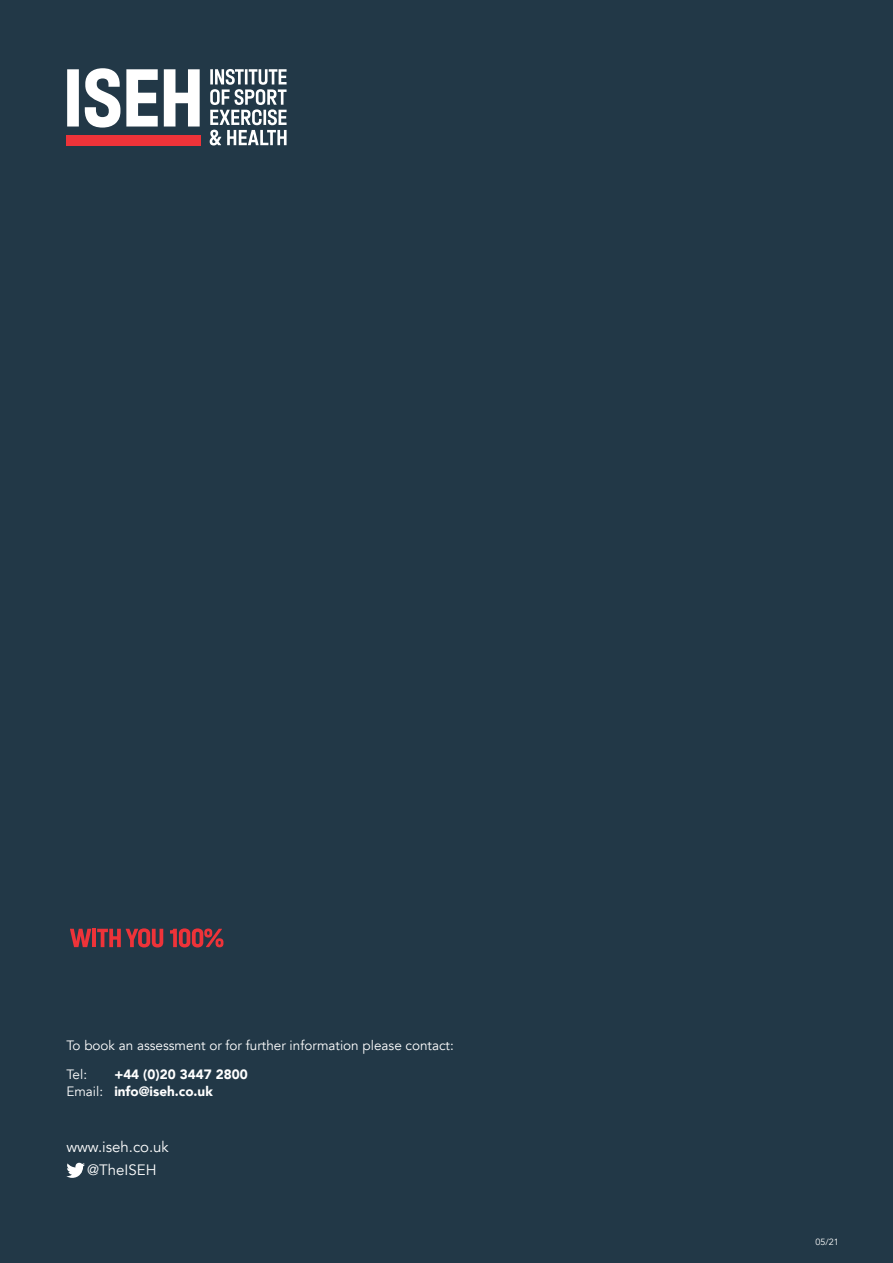
<style>
.page{position:relative;width:893px;height:1263px;background:#223847}
.page>*{position:absolute;margin:0;border:0;box-sizing:border-box;transform-origin:0 0}
.t1{font:15px/23.7px "Avenir";color:#fff;text-align:center}
.t2{font:13.5px/29px "Avenir";color:#fff}
.t3{font:900 13.5px/16.2px "Avenir";color:#fff}
.t4{font:9px "Avenir";color:#fff}
.s1{font-weight:400}
</style>
<div class="page">
<svg style="left:67px;top:68px;width:220px;height:77px"></svg>
<div style="left:66px;top:135px;width:135px;height:10px;background:#ee3339"></div>
<svg style="left:66px;top:1162px;width:19px;height:16px"></svg>
<svg style="left:70px;top:929px;width:21px;height:18px"></svg>
<hr style="left:92px;top:929px;width:4px;height:18px;background:#ee3339">
<svg style="left:97px;top:928px;width:66px;height:19px"></svg>
<svg style="left:170px;top:928px;width:53px;height:19px"></svg>
<p class="t2" style="left:66px;top:1031px;width:389px">To book an assessment or for further information please contact:<br>Tel:</p>
<p class="t3" style="left:66px;top:1066px;width:183px;text-indent:48px">+44 (0)20 3447 2800<br><span class="s1">Email:</span> info@iseh.co.uk</p>
<p class="t1" style="left:66px;top:1135px;width:104px">www.iseh.co.uk @TheISEH</p>
<p class="t4" style="left:816px;top:1237px;width:25px">05/21</p>
</div>
